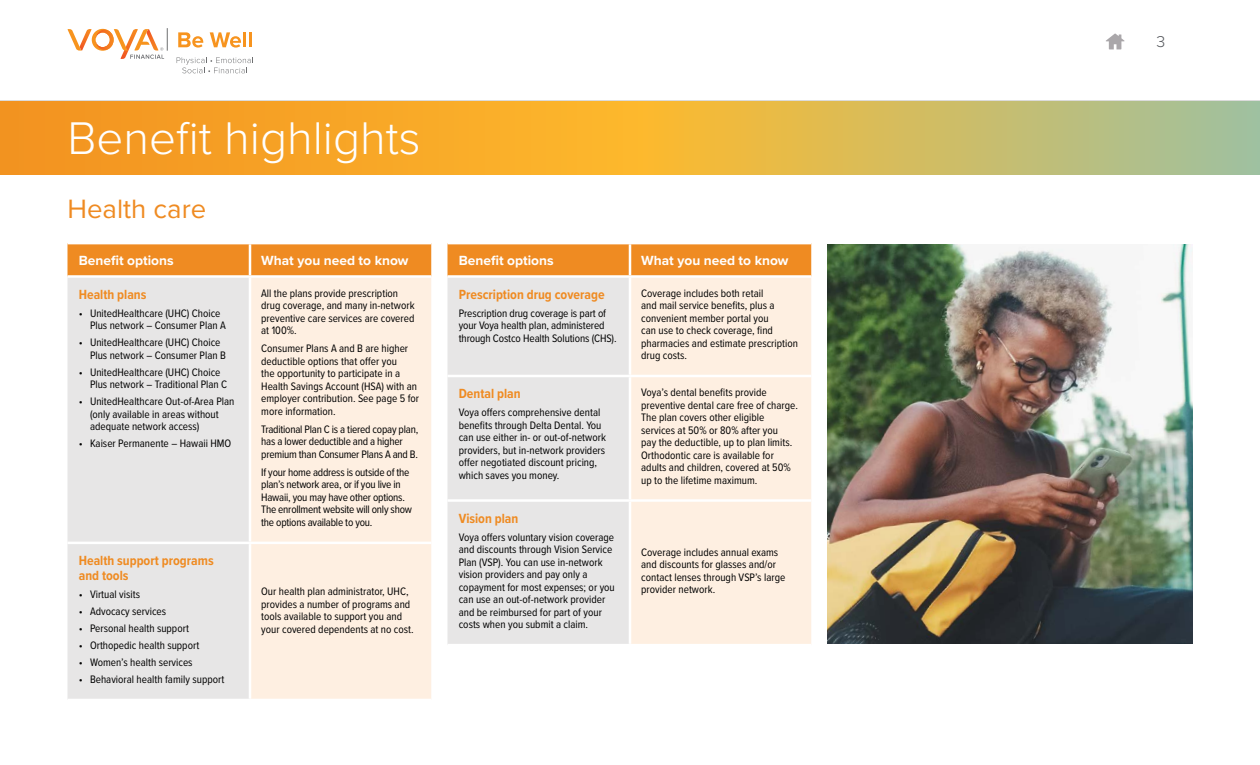
<style>
.page{position:relative;width:1260px;height:765px;background:#fff}
.page>*{position:absolute;margin:0;border:0;box-sizing:border-box;transform-origin:0 0}
.t1{font:300 47.5px "Proxima Nova";color:#fff}
.t2{font:27.5px "Proxima Nova";color:#ef8b22}
.t3{font:300 16.25px "Proxima Nova";color:#54565b}
.t4{font:700 13.75px/15px "Proxima Nova Cond";color:#ef8b22}
.t5{font:700 13.75px "Proxima Nova";color:#fff}
.t6{font:11.25px/12.5px "Proxima Nova Cond";color:#000}
.t7{font:11.25px/12.5px "Proxima Nova Cond";letter-spacing:-.02em;color:#000}
</style>
<div class="page">
<svg style="left:1106px;top:33px;width:19px;height:16px"></svg>
<svg style="left:178px;top:32px;width:25px;height:16px"></svg>
<svg style="left:210px;top:32px;width:31px;height:16px"></svg>
<hr style="left:243px;top:32px;width:3px;height:15px;background:#f7941f">
<hr style="left:249px;top:32px;width:3px;height:15px;background:#f7941f">
<svg style="left:67px;top:28px;width:101px;height:31px"></svg>
<svg style="left:177px;top:57px;width:76px;height:16px"></svg>
<div style="left:0;top:92px;width:1260px;height:13px;background:#dbdbdb"></div>
<div style="left:0;top:94px;width:1260px;height:6px;background:#fff"></div>
<div style="left:0;top:90px;width:1260px;height:6px;background:#fff"></div>
<svg style="left:0;top:101px;width:1260px;height:73px"></svg>
<div style="left:68px;top:244px;width:363px;height:31px;background:#ef8b22"></div>
<div style="left:68px;top:278px;width:181px;height:421px;background:#e7e6e6"></div>
<div style="left:251px;top:278px;width:180px;height:421px;background:#feefe1"></div>
<hr style="left:249px;top:244px;width:2px;height:31px;background:#fff">
<hr style="left:68px;top:542px;width:182px;height:2px;background:#fff">
<hr style="left:250px;top:542px;width:181px;height:2px;background:#fff">
<div style="left:448px;top:244px;width:363px;height:31px;background:#ef8b22"></div>
<div style="left:448px;top:278px;width:181px;height:366px;background:#e7e6e6"></div>
<div style="left:631px;top:278px;width:180px;height:366px;background:#feefe1"></div>
<hr style="left:629px;top:244px;width:2px;height:31px;background:#fff">
<hr style="left:448px;top:375px;width:182px;height:2px;background:#fff">
<hr style="left:630px;top:375px;width:181px;height:2px;background:#fff">
<hr style="left:448px;top:499px;width:182px;height:3px;background:#fff">
<hr style="left:630px;top:499px;width:181px;height:3px;background:#fff">
<img style="left:828px;top:245px;width:364px;height:399px">
<h1 class="t1" style="left:68px;top:103px;width:355px">Benefit highlights</h1>
<h2 class="t2" style="left:68px;top:189px;width:140px">Health care</h2>
<p class="t5" style="left:79px;top:250px;width:96px">Benefit options</p>
<p class="t5" style="left:261px;top:250px;width:149px">What you need to know</p>
<p class="t4" style="left:79px;top:286px;width:69px">Health plans</p>
<p class="t6" style="left:90px;top:306px;width:137px;text-indent:-11px">• UnitedHealthcare (UHC) Choice<br>Plus network – Consumer Plan A</p>
<p class="t6" style="left:90px;top:336px;width:137px;text-indent:-11px">• UnitedHealthcare (UHC) Choice<br>Plus network – Consumer Plan B</p>
<p class="t6" style="left:90px;top:365px;width:139px;text-indent:-11px">• UnitedHealthcare (UHC) Choice<br>Plus network – Traditional Plan C</p>
<p class="t6" style="left:90px;top:395px;width:146px;text-indent:-11px">• UnitedHealthcare Out-of-Area Plan (only available in areas without adequate network access)</p>
<p class="t6" style="left:79px;top:437px;width:154px">• Kaiser Permanente – Hawaii HMO</p>
<p class="t6" style="left:261px;top:286px;width:155px">All the plans provide prescription drug coverage, and many in-network preventive care services are covered at 100%.</p>
<p class="t6" style="left:261px;top:342px;width:159px">Consumer Plans A and B are higher deductible options that offer you<br>the opportunity to participate in a<br>Health Savings Account (HSA) with an employer contribution. See page 5 for more information.</p>
<p class="t7" style="left:261px;top:422px;width:159px">Traditional Plan C is a tiered copay plan, has a lower deductible and a higher premium than Consumer Plans A and B.</p>
<p class="t7" style="left:261px;top:466px;width:152px">If your home address is outside of the plan’s network area, or if you live in Hawaii, you may have other options.<br>The enrollment website will only show the options available to you.</p>
<p class="t4" style="left:79px;top:553px;width:137px">Health support programs and tools</p>
<p class="t6" style="left:79px;top:588px;width:63px">• Virtual visits</p>
<p class="t6" style="left:79px;top:605px;width:89px">• Advocacy services</p>
<p class="t6" style="left:79px;top:622px;width:112px">• Personal health support</p>
<p class="t6" style="left:79px;top:639px;width:122px">• Orthopedic health support</p>
<p class="t6" style="left:79px;top:656px;width:115px">• Women’s health services</p>
<p class="t6" style="left:79px;top:673px;width:147px">• Behavioral health family support</p>
<p class="t6" style="left:261px;top:585px;width:154px">Our health plan administrator, UHC, provides a number of programs and tools available to support you and your covered dependents at no cost.</p>
<p class="t5" style="left:459px;top:250px;width:96px">Benefit options</p>
<p class="t5" style="left:641px;top:250px;width:149px">What you need to know</p>
<p class="t4" style="left:459px;top:286px;width:147px">Prescription drug coverage</p>
<p class="t6" style="left:459px;top:306px;width:159px">Prescription drug coverage is part of your Voya health plan, administered through Costco Health Solutions (CHS).</p>
<p class="t6" style="left:641px;top:286px;width:158px">Coverage includes both retail<br>and mail service benefits, plus a convenient member portal you<br>can use to check coverage, find pharmacies and estimate prescription drug costs.</p>
<p class="t4" style="left:459px;top:386px;width:63px">Dental plan</p>
<p class="t6" style="left:459px;top:406px;width:149px">Voya offers comprehensive dental benefits through Delta Dental. You can use either in- or out-of-network providers, but in-network providers offer negotiated discount pricing, which saves you money.</p>
<p class="t4" style="left:459px;top:510px;width:61px">Vision plan</p>
<p class="t6" style="left:459px;top:530px;width:158px">Voya offers voluntary vision coverage and discounts through Vision Service Plan (VSP). You can use in-network vision providers and pay only a copayment for most expenses; or you can use an out-of-network provider and be reimbursed for part of your costs when you submit a claim.</p>
<p class="t6" style="left:641px;top:386px;width:158px">Voya’s dental benefits provide preventive dental care free of charge.<br>The plan covers other eligible services at 50% or 80% after you<br>pay the deductible, up to plan limits.<br>Orthodontic care is available for adults and children, covered at 50% up to the lifetime maximum.</p>
<p class="t6" style="left:641px;top:545px;width:146px">Coverage includes annual exams and discounts for glasses and/or contact lenses through VSP’s large provider network.</p>
<h3 class="t3" style="left:1156px;top:29px;width:10px">3</h3>
</div>
